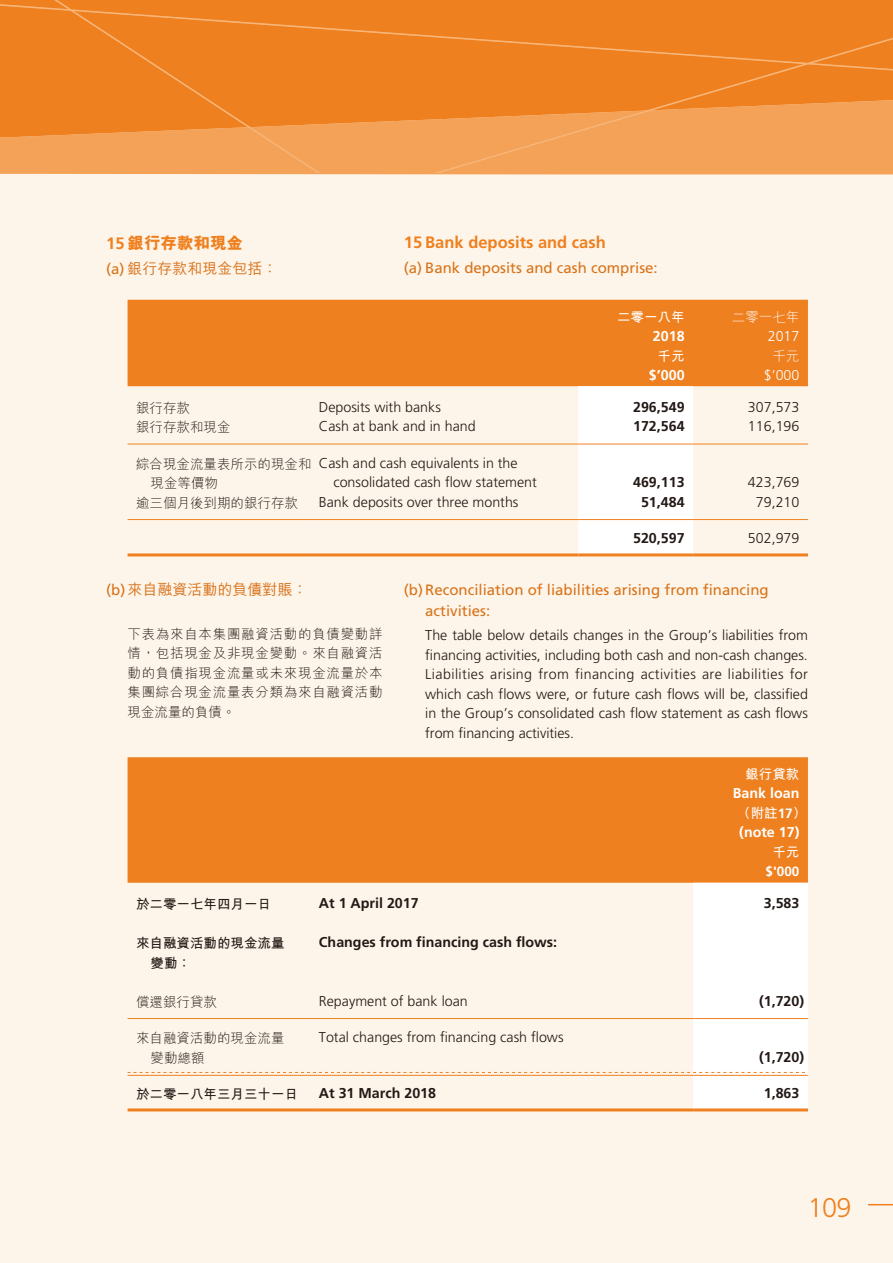
<style>
.page{position:relative;width:893px;height:1263px;background:#fef5ea}
.page>*{position:absolute;margin:0;border:0;box-sizing:border-box;transform-origin:0 0}
.t1{font:300 27px "Frutiger LT Std";color:#ef801f}
.t2{font:700 16.5px "Frutiger LT Std";color:#ef801f}
.t3{font:16.5px "M Hei HK Xbold E Ten B5 H";color:#ef801f}
.t4{font:15px/21px "Frutiger LT Std";color:#d8731a}
.t5{font:15px "M Hei HK Medium E Ten B5 H";color:#d8731a}
.t6{font:300 14.25px/19.5px "Frutiger LT Std";color:#231916}
.t7{font:700 14.25px "Frutiger LT Std";color:#231916}
.t8{font:700 14.25px "Frutiger LT Std";color:#fff}
.t9{font:300 14.25px "Frutiger LT Std";color:#fff}
.t10{font:13.5px/19.5px "M Hei HK Light E Ten B5 H";color:#231916}
.t11{font:13.5px/19.5px "M Hei HK Bold E Ten B5 H";color:#231916}
.t12{font:13.5px "M Hei HK Bold E Ten B5 H";color:#fff}
.t13{font:13.5px "M Hei HK Light E Ten B5 H";color:#fff}
.t14{font:700 13.5px "Frutiger LT Std";color:#fff}
.s1{font-family:"Frutiger LT Std";font-weight:700}
.s2{font-family:"Frutiger LT Std"}
</style>
<div class="page">
<svg style="left:0;top:0;width:893px;height:173px;background:#f08b31"></svg>
<svg style="left:868px;top:1204px;width:25px;height:1px"></svg>
<div style="left:128px;top:300px;width:680px;height:86px;background:#ef801f"></div>
<div style="left:578px;top:386px;width:115px;height:167px;background:#fff"></div>
<hr style="left:128px;top:444px;width:191px;height:1px;background:#ef801f">
<hr style="left:319px;top:444px;width:259px;height:1px;background:#ef801f">
<hr style="left:578px;top:444px;width:115px;height:1px;background:#ef801f">
<hr style="left:693px;top:444px;width:115px;height:1px;background:#ef801f">
<hr style="left:128px;top:519px;width:191px;height:1px;background:#ef801f">
<hr style="left:319px;top:519px;width:259px;height:1px;background:#ef801f">
<hr style="left:578px;top:519px;width:115px;height:1px;background:#ef801f">
<hr style="left:693px;top:519px;width:115px;height:1px;background:#ef801f">
<hr style="left:128px;top:553px;width:191px;height:3px;background:#ef801f">
<hr style="left:319px;top:553px;width:259px;height:3px;background:#ef801f">
<hr style="left:578px;top:553px;width:115px;height:3px;background:#ef801f">
<hr style="left:693px;top:553px;width:115px;height:3px;background:#ef801f">
<div style="left:128px;top:757px;width:680px;height:126px;background:#ef801f"></div>
<svg style="left:128px;top:883px;width:680px;height:225px"></svg>
<hr style="left:693px;top:1075px;width:115px;height:1px;background:#ef801f">
<hr style="left:128px;top:1108px;width:191px;height:3px;background:#ef801f">
<hr style="left:319px;top:1108px;width:374px;height:3px;background:#ef801f">
<hr style="left:693px;top:1108px;width:115px;height:3px;background:#ef801f">
<p class="t3" style="left:106px;top:236px;width:138px"><span class="s1">15</span> 銀行存款和現金</p>
<p class="t5" style="left:106px;top:263px;width:173px"><span class="s2">(a)</span> 銀行存款和現金包括：</p>
<p class="t2" style="left:404px;top:234px;width:203px">15 Bank deposits and cash</p>
<p class="t4" style="left:404px;top:258px;width:255px">(a) Bank deposits and cash comprise:</p>
<p class="t12" style="left:617px;top:312px;width:69px">二零一八年</p>
<p class="t13" style="left:732px;top:312px;width:69px">二零一七年</p>
<p class="t8" style="left:653px;top:329px;width:33px">2018</p>
<p class="t9" style="left:768px;top:329px;width:33px">2017</p>
<p class="t12" style="left:658px;top:351px;width:28px">千元</p>
<p class="t13" style="left:772px;top:351px;width:28px">千元</p>
<p class="t8" style="left:649px;top:368px;width:37px">$’000</p>
<p class="t9" style="left:764px;top:368px;width:37px">$’000</p>
<p class="t10" style="left:136px;top:399px;width:55px">銀行存款</p>
<p class="t6" style="left:319px;top:398px;width:123px">Deposits with banks</p>
<p class="t7" style="left:633px;top:400px;width:53px">296,549</p>
<p class="t6" style="left:748px;top:398px;width:53px">307,573</p>
<p class="t10" style="left:136px;top:419px;width:96px">銀行存款和現金</p>
<p class="t6" style="left:319px;top:417px;width:158px">Cash at bank and in hand</p>
<p class="t7" style="left:633px;top:419px;width:53px">172,564</p>
<p class="t6" style="left:748px;top:417px;width:53px">116,196</p>
<p class="t10" style="left:151px;top:456px;width:163px;text-indent:-14px">綜合現金流量表所示的現金和現金等價物</p>
<p class="t6" style="left:333px;top:454px;width:205px;text-indent:-14px">Cash and cash equivalents in the consolidated cash flow statement</p>
<p class="t7" style="left:633px;top:475px;width:53px">469,113</p>
<p class="t6" style="left:748px;top:473px;width:53px">423,769</p>
<p class="t10" style="left:136px;top:495px;width:164px">逾三個月後到期的銀行存款</p>
<p class="t6" style="left:319px;top:493px;width:201px">Bank deposits over three months</p>
<p class="t7" style="left:641px;top:495px;width:45px">51,484</p>
<p class="t6" style="left:756px;top:493px;width:45px">79,210</p>
<p class="t7" style="left:633px;top:531px;width:53px">520,597</p>
<p class="t6" style="left:748px;top:529px;width:53px">502,979</p>
<p class="t5" style="left:106px;top:584px;width:203px"><span class="s2">(b)</span> 來自融資活動的負債對賬：</p>
<p class="t10" style="left:128px;top:625px;width:257px;text-align:justify">下表為來自本集團融資活動的負債變動詳情，包括現金及非現金變動。來自融資活動的負債指現金流量或未來現金流量於本集團綜合現金流量表分類為來自融資活動現金流量的負債。</p>
<p class="t4" style="left:425px;top:580px;width:345px;text-indent:-21px">(b) Reconciliation of liabilities arising from financing activities:</p>
<p class="t6" style="left:425px;top:626px;width:384px;text-align:justify">The table below details changes in the Group’s liabilities from financing activities, including both cash and non-cash changes.<br>Liabilities arising from financing activities are liabilities for which cash flows were, or future cash flows will be, classified in the Group’s consolidated cash flow statement as cash flows from financing activities.</p>
<p class="t12" style="left:745px;top:769px;width:55px">銀行貸款</p>
<p class="t8" style="left:733px;top:786px;width:68px">Bank loan</p>
<p class="t12" style="left:737px;top:808px;width:71px">（附註<span class="s1">17</span>）</p>
<p class="t8" style="left:739px;top:825px;width:62px">(note 17)</p>
<p class="t12" style="left:772px;top:847px;width:28px">千元</p>
<p class="t14" style="left:766px;top:865px;width:35px">$'000</p>
<p class="t11" style="left:136px;top:896px;width:136px">於二零一七年四月一日</p>
<p class="t7" style="left:319px;top:896px;width:101px">At 1 April 2017</p>
<p class="t7" style="left:764px;top:896px;width:37px">3,583</p>
<p class="t11" style="left:151px;top:935px;width:136px;text-indent:-14px">來自融資活動的現金流量變動：</p>
<p class="t7" style="left:319px;top:935px;width:240px">Changes from financing cash flows:</p>
<p class="t10" style="left:136px;top:993px;width:82px">償還銀行貸款</p>
<p class="t6" style="left:319px;top:992px;width:150px">Repayment of bank loan</p>
<p class="t7" style="left:759px;top:994px;width:47px">(1,720)</p>
<p class="t10" style="left:151px;top:1030px;width:136px;text-indent:-14px">來自融資活動的現金流量變動總額</p>
<p class="t6" style="left:319px;top:1028px;width:246px">Total changes from financing cash flows</p>
<p class="t7" style="left:759px;top:1050px;width:47px">(1,720)</p>
<p class="t11" style="left:136px;top:1086px;width:163px">於二零一八年三月三十一日</p>
<p class="t7" style="left:319px;top:1086px;width:119px">At 31 March 2018</p>
<p class="t7" style="left:764px;top:1086px;width:37px">1,863</p>
<h1 class="t1" style="left:808px;top:1195px;width:45px">109</h1>
</div>
